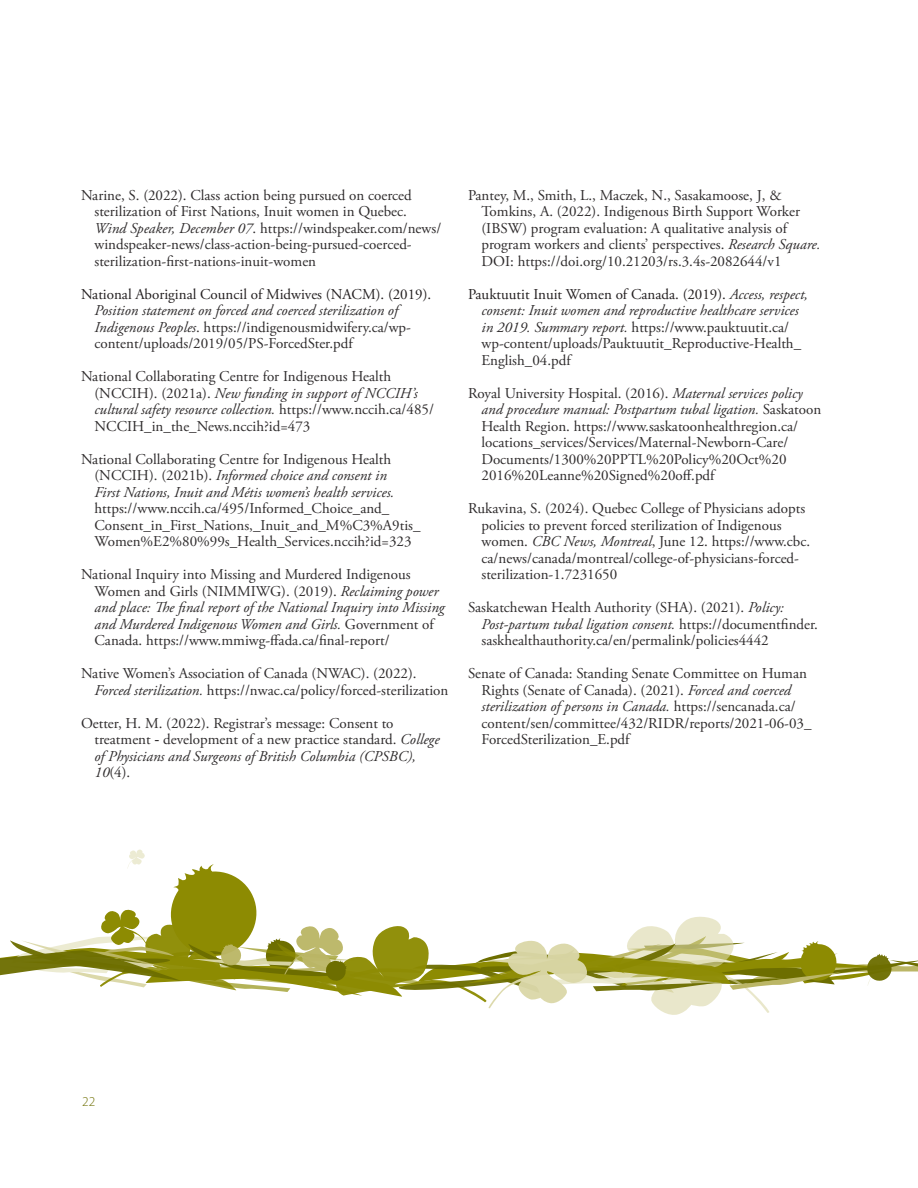
<style>
.page{position:relative;width:918px;height:1188px;background:#fff}
.page>*{position:absolute;margin:0;border:0;box-sizing:border-box;transform-origin:0 0}
.t1{font:15px/16.5px "Adobe Garamond Pro";color:#2e2b2c}
.t2{font:italic 15px/16.5px "Adobe Garamond Pro";color:#2e2b2c}
.t3{font:15px "Adobe Garamond Pro";color:#231f20}
.t4{font:300 13.5px "Myriad Pro";color:#6d6e00}
.s1{font-style:italic}
.s2{font-style:normal}
.s3{font-family:"Times New Roman"}
.s4{color:#231f20}
</style>
<div class="page">
<svg style="left:0;top:849px;width:918px;height:166px"></svg>
<p class="t1" style="left:94px;top:187px;width:348px;text-indent:-14px">Narine, S. (2022). Class action being pursued on coerced sterilization of First Nations, Inuit women in Quebec.<br><span class="s1">Wind Speaker, December 07</span>. https://windspeaker.com/news/ windspeaker-news/class-action-being-pursued-coerced&shy;sterilization-first-nations-inuit-women</p>
<p class="t3" style="left:81px;top:285px;width:352px">National Aboriginal Council of Midwives (NACM). (2019).</p>
<p class="t1" style="left:94px;top:303px;width:318px"><span class="s1">Position statement on forced and coerced sterilization of<br>Indigenous Peoples</span>. https://indigenousmidwifery.ca/wp&shy;content/uploads/2019/05/PS-ForcedSter.pdf</p>
<p class="t1" style="left:94px;top:369px;width:341px;text-indent:-14px">National Collaborating Centre for Indigenous Health (NCCIH). (2021a). <span class="s1">New funding in support of NCCIH’s cultural safety resource collection.</span> https://www.nccih.ca/485/ NCCIH_in_the_News.nccih?id=473</p>
<p class="t2" style="left:94px;top:451px;width:301px;text-indent:-14px"><span class="s2">National Collaborating Centre for Indigenous Health (NCCIH). (2021b).</span> Informed choice and consent in<br>First Nations, Inuit and Métis women’s health services.</p>
<p class="t1" style="left:94px;top:501px;width:328px">https://www.nccih.ca/495/Informed_Choice_and_<br>Consent_in_First_Nations,_Inuit_and_M%C3%A9tis_<br>Women%E2%80%99s_Health_Services.nccih?id=323</p>
<p class="t1" style="left:94px;top:567px;width:352px;text-indent:-14px">National Inquiry into Missing and Murdered Indigenous Women and Girls (NIMMIWG). (2019). <span class="s1">Reclaiming power and place: The final report of the National Inquiry into Missing and Murdered Indigenous Women and Girls.</span> Government of Canada. https://www.mmiwg-ffada.ca/final-report/</p>
<p class="t1" style="left:94px;top:666px;width:355px;text-indent:-14px">Native Women’s Association of Canada (NWAC). (2022).<br><span class="s1">Forced sterilization.</span> https://nwac.ca/policy/forced-sterilization</p>
<p class="t1" style="left:94px;top:715px;width:347px;text-indent:-14px">Oetter, H. M. (2022). Registrar’s message: Consent to treatment <span class="s3">-</span> development of a new practice standard. <span class="s1">College of Physicians and Surgeons of British Columbia (CPSBC), 10</span>(4).</p>
<p class="t1" style="left:482px;top:187px;width:340px;text-indent:-14px">Pantey, M., Smith, L., Maczek, N., Sasakamoose, J, &amp; Tomkins, A. (2022). Indigenous Birth Support Worker (IBSW) program evaluation: A qualitative analysis of program workers and clients’ perspectives. <span class="s1">Research Square.<br></span>DOI: https://doi.org/10.21203/rs.3.4s-2082644/v1</p>
<p class="t1" style="left:482px;top:286px;width:328px;text-indent:-14px"><span class="s4">Pauktuutit Inuit Women of Canada. (2019).</span> <span class="s1">Access, respect, consent: Inuit women and reproductive healthcare services in 2019. Summary report.</span> https://www.pauktuutit.ca/ wp-content/uploads/Pauktuutit_Reproductive-Health_ English_04.pdf</p>
<p class="t1" style="left:482px;top:385px;width:341px;text-indent:-14px">Royal University Hospital. (2016). <span class="s1">Maternal services policy and procedure manual: Postpartum tubal ligation.</span> Saskatoon Health Region. https://www.saskatoonhealthregion.ca/ locations_services/Services/Maternal-Newborn-Care/ Documents/1300%20PPTL%20Policy%20Oct%20<br>2016%20Leanne%20Signed%20off.pdf</p>
<p class="t1" style="left:482px;top:501px;width:330px;text-indent:-14px">Rukavina, S. (2024). Quebec College of Physicians adopts policies to prevent forced sterilization of Indigenous women. <span class="s1">CBC News, Montreal</span>, June 12. https://www.cbc. ca/news/canada/montreal/college-of-physicians-forced&shy;sterilization-1.7231650</p>
<p class="t1" style="left:482px;top:600px;width:338px;text-indent:-14px">Saskatchewan Health Authority (SHA). (2021). <span class="s1">Policy:<br>Post-partum tubal ligation consent.</span> https://documentfinder. saskhealthauthority.ca/en/permalink/policies4442</p>
<p class="t1" style="left:482px;top:666px;width:332px;text-indent:-14px">Senate of Canada: Standing Senate Committee on Human Rights (Senate of Canada). (2021). <span class="s1">Forced and coerced sterilization of persons in Canada.</span> https://sencanada.ca/ content/sen/committee/432/RIDR/reports/2021-06-03_ ForcedSterilization_E.pdf</p>
<p class="t4" style="left:82px;top:1094px;width:15px">22</p>
</div>
